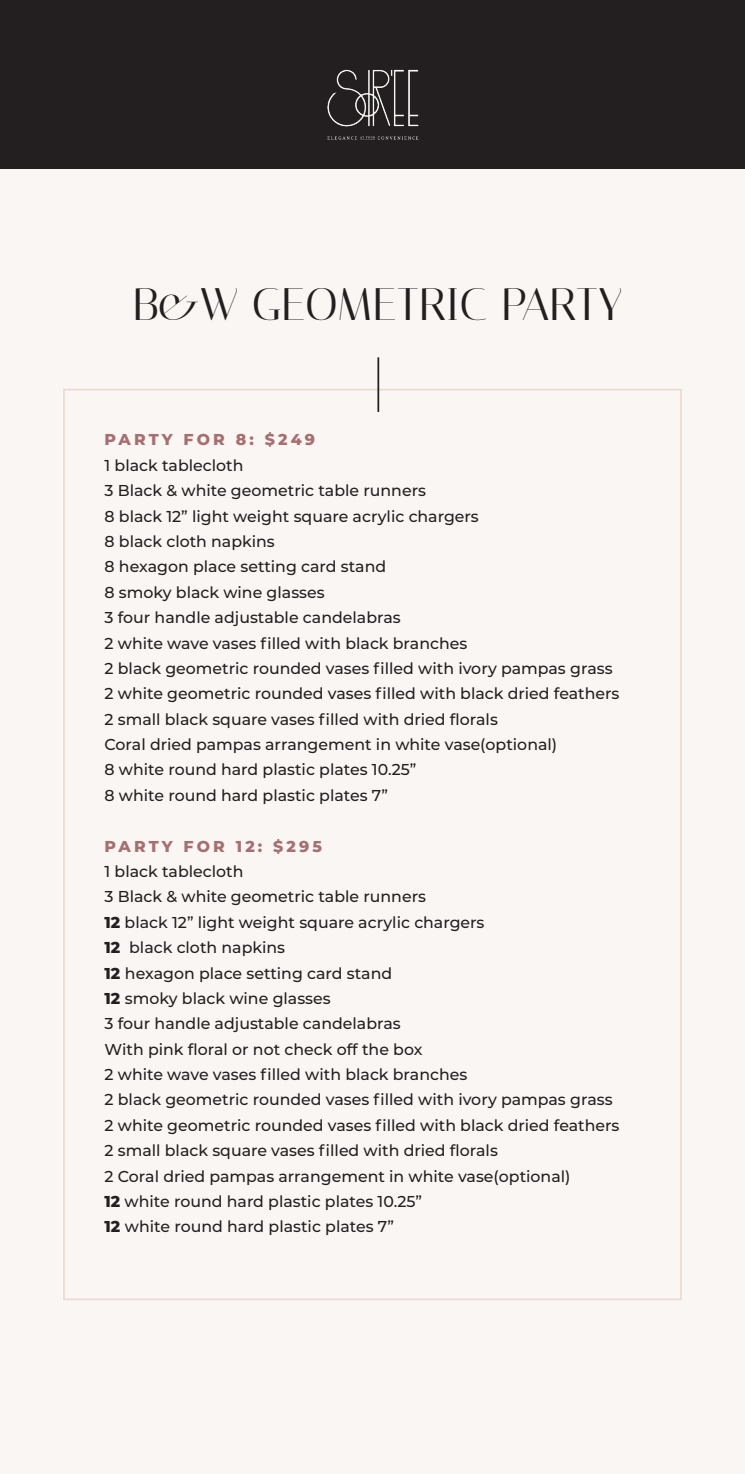
<style>
.page{position:relative;width:745px;height:1474px;background:#fff}
.page>*{position:absolute;margin:0;border:0;box-sizing:border-box;transform-origin:0 0}
.t1{font:45.5px "Italiana";letter-spacing:-.005em;color:#231f20}
.t2{font:500 15.75px "Montserrat";color:#231f20}
.t3{font:800 15.75px "Montserrat";letter-spacing:.195em;color:#a66f71}
.t4{font:800 15.75px "Montserrat";color:#231f20}
.s1{font-weight:800}
</style>
<div class="page">
<div style="left:0;top:0;width:744px;height:1473px;background:#faf6f3"></div>
<div style="left:0;top:0;width:744px;height:169px;background:#231f20"></div>
<img style="left:327px;top:69px;width:92px;height:71px">
<hr style="left:377px;top:357px;width:2px;height:55px;background:#231f20">
<p class="t1" style="left:133px;top:278px;width:491px">&amp;B W GEOMETRIC PARTY</p>
<p class="t3" style="left:236px;top:428px;width:81px">8 $: 249</p>
<p class="t3" style="left:183px;top:428px;width:43px">FOR</p>
<p class="t3" style="left:104px;top:428px;width:70px">PARTY</p>
<p class="t2" style="left:104px;top:454px;width:140px">1 black tablecloth</p>
<p class="t2" style="left:104px;top:479px;width:323px">3 Black &amp; white geometric table runners</p>
<p class="t2" style="left:104px;top:505px;width:375px">8 black 12” light weight square acrylic chargers</p>
<p class="t2" style="left:104px;top:530px;width:172px">8 black cloth napkins</p>
<p class="t2" style="left:104px;top:556px;width:283px">8 hexagon place setting card stand</p>
<p class="t2" style="left:104px;top:581px;width:221px">8 smoky black wine glasses</p>
<p class="t2" style="left:104px;top:606px;width:297px">3 four handle adjustable candelabras</p>
<p class="t2" style="left:104px;top:632px;width:364px">2 white wave vases filled with black branches</p>
<p class="t2" style="left:104px;top:657px;width:509px">2 black geometric rounded vases filled with ivory pampas grass</p>
<p class="t2" style="left:104px;top:682px;width:516px">2 white geometric rounded vases filled with black dried feathers</p>
<p class="t2" style="left:104px;top:708px;width:394px">2 small black square vases filled with dried florals</p>
<p class="t2" style="left:104px;top:733px;width:454px">Coral dried pampas arrangement in white vase(optional(</p>
<p class="t2" style="left:104px;top:759px;width:313px">8 white round hard plastic plates 10.25“</p>
<p class="t2" style="left:104px;top:784px;width:285px">8 white round hard plastic plates 7“</p>
<p class="t3" style="left:273px;top:834px;width:50px">$295</p>
<p class="t3" style="left:183px;top:834px;width:43px">FOR</p>
<p class="t3" style="left:236px;top:834px;width:28px">12:</p>
<p class="t3" style="left:104px;top:834px;width:70px">PARTY</p>
<p class="t2" style="left:104px;top:860px;width:140px">1 black tablecloth</p>
<p class="t2" style="left:104px;top:885px;width:323px">3 Black &amp; white geometric table runners</p>
<p class="t2" style="left:104px;top:911px;width:381px"><span class="s1">12</span> black 12” light weight square acrylic chargers</p>
<p class="t2" style="left:129px;top:936px;width:157px">black cloth napkins</p>
<p class="t4" style="left:104px;top:936px;width:17px">12</p>
<p class="t2" style="left:104px;top:962px;width:289px"><span class="s1">12</span> hexagon place setting card stand</p>
<p class="t2" style="left:104px;top:987px;width:227px"><span class="s1">12</span> smoky black wine glasses</p>
<p class="t2" style="left:104px;top:1012px;width:297px">3 four handle adjustable candelabras</p>
<p class="t2" style="left:104px;top:1038px;width:319px">With pink floral or not check off the box</p>
<p class="t2" style="left:104px;top:1063px;width:364px">2 white wave vases filled with black branches</p>
<p class="t2" style="left:104px;top:1088px;width:509px">2 black geometric rounded vases filled with ivory pampas grass</p>
<p class="t2" style="left:104px;top:1114px;width:516px">2 white geometric rounded vases filled with black dried feathers</p>
<p class="t2" style="left:104px;top:1139px;width:394px">2 small black square vases filled with dried florals</p>
<p class="t2" style="left:104px;top:1165px;width:467px">2 Coral dried pampas arrangement in white vase(optional(</p>
<p class="t2" style="left:104px;top:1190px;width:319px"><span class="s1">12</span> white round hard plastic plates 10.25“</p>
<p class="t2" style="left:104px;top:1215px;width:291px"><span class="s1">12</span> white round hard plastic plates 7“</p>
</div>
